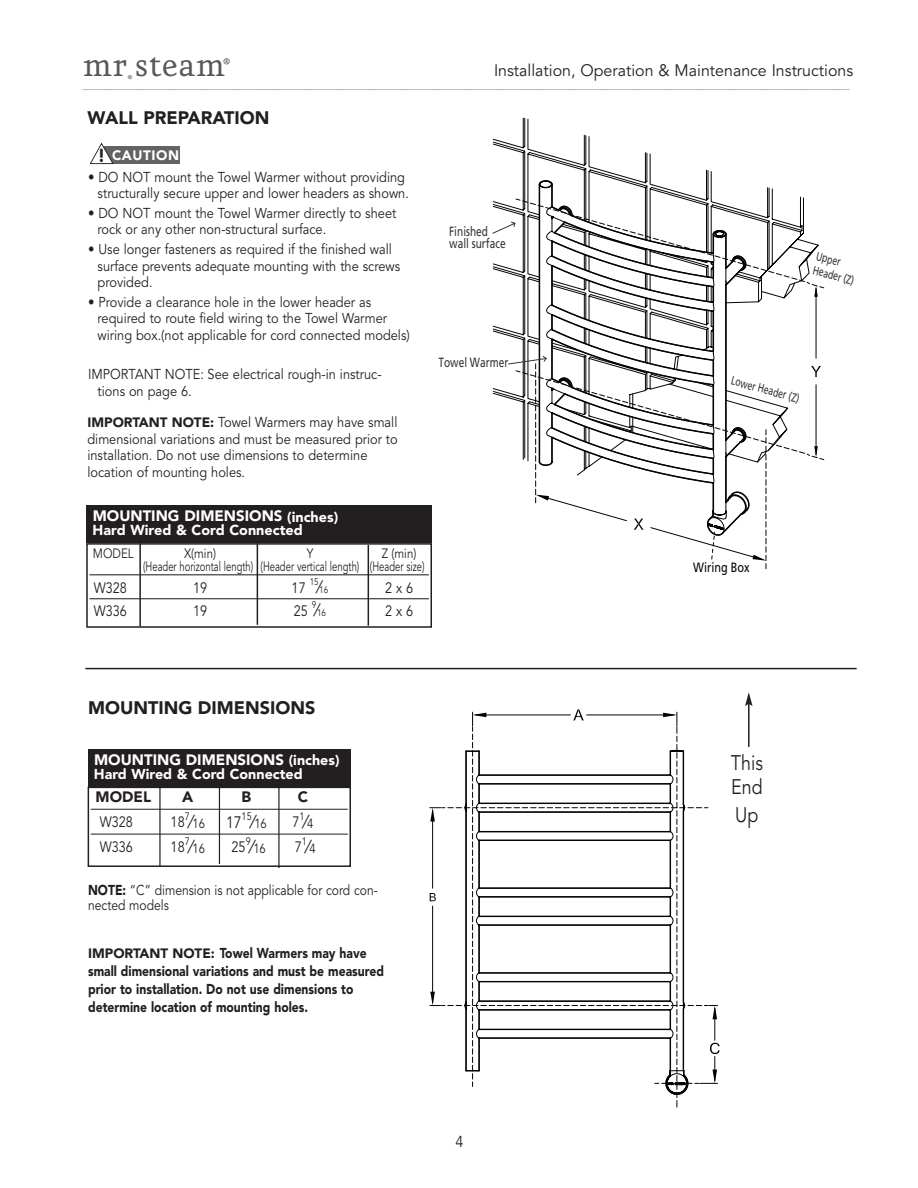
<style>
.page{position:relative;width:918px;height:1188px;background:#fff}
.page>*{position:absolute;margin:0;border:0;box-sizing:border-box;transform-origin:0 0}
.t1{font:39px "Eureka";color:#57585a}
.t2{font:21px/24.9px "Avenir";color:#231f20;scale:.85 1}
.t3{font:900 18px "Avenir";color:#231f20}
.t4{font:16.5px "Avenir";color:#a8a9ad}
.t5{font:16.5px "Avenir";color:#231f20}
.t6{font:16.5px "Avenir";color:#231f20;scale:.85 1}
.t7{font:15.75px "Avenir";color:#231f20;scale:.9 1}
.t8{font:900 15px "Avenir";color:#fff}
.t9{font:15px "Avenir";color:#231f20;scale:.85 1}
.t10{font:900 15px "Avenir";color:#231f20}
.t11{font:15px "Eureka Sans";color:#57585a}
.t12{font:900 14.4px "Avenir";color:#fff}
.t13{font:14.25px/16.5px "Avenir";color:#231f20;scale:.9 1}
.t14{font:900 14.25px/18px "Avenir";color:#231f20;scale:.85 1}
.t15{font:14.25px/15px "Avenir";color:#231f20;scale:.85 1}
.t16{font:900 14.25px "Avenir";color:#fff}
.t17{font:900 13.65px "Avenir";letter-spacing:.04em;color:#fff}
.t18{font:13.5px/13px "Avenir";color:#231f20;scale:.85 1}
.t19{font:13.5px "Frutiger";color:#040503;scale:.81 1}
.t20{font:13.35px/11.9px "Frutiger";color:#333535;scale:.76 1}
.t21{font:13.2px "Avenir";color:#231f20;scale:.85 1}
.t22{font:12.15px/14.5px "Frutiger";color:#333535;scale:.72 1}
.t23{font:10.8px "Avenir";color:#231f20;scale:.85 1}
.t24{font:9.6px/7.9px "Avenir";color:#231f20;scale:.85 1}
.s1{color:#a8a9ad}
.s2{font-size:18.75px;color:#231f20}
.s3{font-weight:900;font-size:13.5px}
.s4{font-size:14.4px}
.s5{font-size:17.55px}
.s6{font-size:14.25px}
.s7{font-size:18.3px}
.s8{font-size:13.2px}
.s9{font-weight:900}
.s10{font-size:13.5px}
</style>
<div class="page">
<svg style="left:430px;top:709px;width:290px;height:398px"></svg>
<div style="left:88px;top:749px;width:262px;height:39px;background:#231f20"></div>
<div style="left:88px;top:787px;width:263px;height:80px;border:2px solid #231f20"></div>
<hr style="left:91px;top:809px;width:257px;height:1px;background:#231f20">
<hr style="left:91px;top:834px;width:257px;height:1px;background:#231f20">
<hr style="left:159px;top:787px;width:2px;height:80px;background:#231f20">
<hr style="left:219px;top:787px;width:1px;height:77px;background:#231f20">
<hr style="left:278px;top:787px;width:2px;height:81px;background:#231f20">
<hr style="left:748px;top:703px;width:2px;height:44px;background:#231f20">
<svg style="left:745px;top:692px;width:8px;height:14px"></svg>
<hr style="left:85px;top:668px;width:772px;height:1px;background:#231f20">
<svg style="left:493px;top:118px;width:311px;height:416px"></svg>
<svg style="left:538px;top:179px;width:212px;height:355px"></svg>
<svg style="left:634px;top:519px;width:10px;height:11px"></svg>
<svg style="left:515px;top:198px;width:310px;height:263px"></svg>
<svg style="left:811px;top:366px;width:10px;height:11px"></svg>
<svg style="left:814px;top:446px;width:4px;height:11px"></svg>
<hr style="left:816px;top:385px;width:1px;height:70px;background:#040503">
<svg style="left:814px;top:286px;width:4px;height:11px"></svg>
<hr style="left:816px;top:288px;width:1px;height:70px;background:#040503">
<svg style="left:650px;top:430px;width:116px;height:139px"></svg>
<svg style="left:507px;top:355px;width:121px;height:167px"></svg>
<svg style="left:492px;top:221px;width:25px;height:13px"></svg>
<div style="left:86px;top:506px;width:346px;height:37px;background:#231f20"></div>
<div style="left:86px;top:543px;width:346px;height:85px;border:2px solid #231f20"></div>
<hr style="left:89px;top:574px;width:340px;height:1px;background:#231f20">
<hr style="left:89px;top:598px;width:340px;height:1px;background:#231f20">
<hr style="left:139px;top:543px;width:2px;height:83px;background:#231f20">
<hr style="left:257px;top:543px;width:1px;height:82px;background:#231f20">
<hr style="left:368px;top:545px;width:1px;height:81px;background:#231f20">
<div style="left:102px;top:147px;width:78px;height:17px;background:#636366"></div>
<svg style="left:90px;top:143px;width:24px;height:21px"></svg>
<h1 class="t1" style="left:82px;top:48px;width:144px">mr<span class="s1">.</span>steam</h1>
<p class="t11" style="left:223px;top:57px;width:8px">®</p>
<p class="t5" style="left:494px;top:61px;width:361px">Installation, Operation &amp; Maintenance Instructions</p>
<p class="t4" style="left:82px;top:73px;width:769px">_____________________________________________________________________________________________</p>
<p class="t3" style="left:87px;top:107px;width:184px">WALL PREPARATION</p>
<p class="t17" style="left:98px;top:147px;width:83px"><span class="s2">!</span> CAUTION</p>
<p class="t13" style="left:88px;top:169px;width:358px;text-align:right">• DO NOT mount the Towel Warmer without providing structurally secure upper and lower headers as shown.</p>
<p class="t13" style="left:98px;top:205px;width:333px;text-indent:-10px">• DO NOT mount the Towel Warmer directly to sheet rock or any other non-structural surface.</p>
<p class="t13" style="left:98px;top:241px;width:338px;text-indent:-9px">• Use longer fasteners as required if the finished wall surface prevents adequate mounting with the screws provided.</p>
<p class="t13" style="left:98px;top:294px;width:348px;text-indent:-10px">• Provide a clearance hole in the lower header as required to route field wiring to the Towel Warmer wiring box.(not applicable for cord connected models)</p>
<p class="t13" style="left:98px;top:367px;width:317px;text-indent:-9px">IMPORTANT NOTE: See electrical rough-in instruc&shy;tions on page 6.</p>
<p class="t13" style="left:87px;top:415px;width:346px"><span class="s3">IMPORTANT NOTE:</span> Towel Warmers may have small dimensional variations and must be measured prior to installation. Do not use dimensions to determine location of mounting holes.</p>
<p class="t8" style="left:93px;top:507px;width:247px">MOUNTING DIMENSIONS <span class="s4">(inches)</span></p>
<p class="t12" style="left:93px;top:522px;width:212px">Hard Wired &amp; Cord Connected</p>
<p class="t18" style="left:93px;top:547px;width:49px">MODEL</p>
<p class="t18" style="left:184px;top:547px;width:39px">X(min)</p>
<p class="t18" style="left:307px;top:547px;width:10px">Y</p>
<p class="t18" style="left:143px;top:547px;width:332px;text-indent:238px">Z (min) (Header horizontal length) (Header vertical length) (Header size)</p>
<p class="t9" style="left:94px;top:579px;width:41px">W328</p>
<p class="t9" style="left:193px;top:579px;width:18px">19</p>
<p class="t9" style="left:292px;top:579px;width:18px">17</p>
<p class="t24" style="left:318px;top:578px;width:14px;text-indent:-8px">15 <span class="s5">⁄</span>16</p>
<p class="t9" style="left:385px;top:579px;width:35px">2x6</p>
<p class="t9" style="left:94px;top:602px;width:41px">W336</p>
<p class="t9" style="left:193px;top:602px;width:18px">19</p>
<p class="t9" style="left:294px;top:602px;width:18px">25</p>
<p class="t24" style="left:316px;top:601px;width:14px;text-indent:-4px">9 <span class="s5">⁄</span>16</p>
<p class="t9" style="left:385px;top:602px;width:35px">2x6</p>
<p class="t20" style="left:449px;top:225px;width:76px">Finished wall surface</p>
<p class="t20" style="left:438px;top:357px;width:94px">Towel Warmer</p>
<p class="t3" style="left:88px;top:697px;width:229px">MOUNTING DIMENSIONS</p>
<p class="t8" style="left:94px;top:751px;width:247px">MOUNTING DIMENSIONS <span class="s6">(inches)</span></p>
<p class="t16" style="left:94px;top:765px;width:210px">Hard Wired &amp; Cord Connected</p>
<p class="t10" style="left:96px;top:788px;width:57px">MODEL</p>
<p class="t10" style="left:182px;top:788px;width:13px">A</p>
<p class="t10" style="left:242px;top:788px;width:11px">B</p>
<p class="t10" style="left:298px;top:788px;width:12px">C</p>
<p class="t9" style="left:100px;top:814px;width:41px">W328</p>
<p class="t9" style="left:171px;top:814px;width:18px">18</p>
<p class="t21" style="left:185px;top:816px;width:25px"><sup>7</sup><span class="s7">⁄</span>16</p>
<p class="t6" style="left:226px;top:812px;width:20px">17</p>
<p class="t23" style="left:242px;top:810px;width:31px">15<span class="s7">⁄</span><span class="s8">16</span></p>
<p class="t9" style="left:293px;top:814px;width:10px">7</p>
<p class="t23" style="left:300px;top:810px;width:18px">1<span class="s7">⁄</span><span class="s8">4</span></p>
<p class="t9" style="left:100px;top:838px;width:41px">W336</p>
<p class="t9" style="left:171px;top:838px;width:18px">18</p>
<p class="t21" style="left:185px;top:841px;width:25px"><sup>7</sup><span class="s7">⁄</span>16</p>
<p class="t9" style="left:232px;top:838px;width:18px">25</p>
<p class="t21" style="left:246px;top:841px;width:25px"><sup>9</sup><span class="s7">⁄</span>16</p>
<p class="t9" style="left:295px;top:838px;width:10px">7</p>
<p class="t23" style="left:302px;top:835px;width:18px">1<span class="s7">⁄</span><span class="s8">4</span></p>
<p class="t15" style="left:88px;top:883px;width:342px"><span class="s9">NOTE:</span> “C” dimension is not applicable for cord con&shy;nected models</p>
<p class="t14" style="left:88px;top:944px;width:350px"><span class="s10">IMPORTANT NOTE:</span> Towel Warmers may have small dimensional variations and must be measured prior to installation. Do not use dimensions to determine location of mounting holes.</p>
<p class="t7" style="left:456px;top:1133px;width:10px">4</p>
<p class="t22" style="left:818px;top:249px;width:61px;rotate:15deg">Upper<br>Header(Z)</p>
<p class="t22" style="left:734px;top:373px;width:99px;rotate:15deg">LowerHeader(Z)</p>
<p class="t19" style="left:693px;top:560px;width:71px">Wiring Box</p>
<h2 class="t2" style="left:731px;top:750px;width:39px">This<br>End</h2>
<h2 class="t2" style="left:735px;top:803px;width:29px">Up</h2>
</div>
